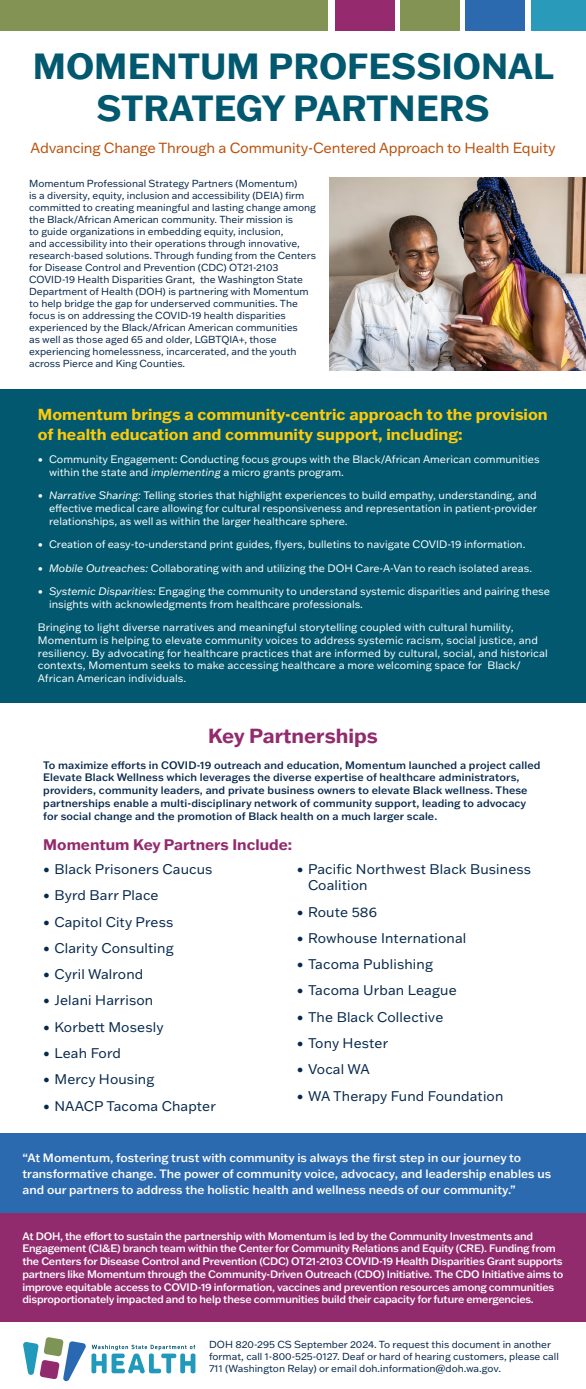
<style>
.page{position:relative;width:586px;height:1389px;background:#fff}
.page>*{position:absolute;margin:0;border:0;box-sizing:border-box;transform-origin:0 0}
.H1-Title{font:700 35.62px/42.8px "Franklin Gothic ATF";color:#01586f;text-align:center}
.H3_Subhead{font:700 20px "Franklin Gothic ATF";color:#922b6e}
.t1{font:700 15.62px/19.5px "Franklin Gothic ATF";color:#fdcb0a}
.t2{font:700 15px "Franklin Gothic ATF";color:#922b6e}
.H2_Subhead{font:14.38px "Franklin Gothic ATF";letter-spacing:-.01em;color:#b9500b}
.t3{font:13.75px/16.2px "Franklin Gothic ATF";letter-spacing:.01em;color:#07294c}
.Body_White{font:500 11.88px/15.6px "Franklin Gothic ATF";color:#fff}
.t4{font:10.62px/12.8px "Franklin Gothic ATF";color:#fff}
.Body_White-2{font:500 10.62px/12.8px "Franklin Gothic ATF";letter-spacing:-.02em;color:#fff}
.Body{font:500 10.62px/12.8px "Franklin Gothic ATF";letter-spacing:.01em;color:#07294c}
.Body-2{font:10px/12px "Franklin Gothic ATF";color:#07294c}
.Disclaimer{font:10px/12px "Franklin Gothic ATF";color:#07294c}
.s1{font-style:italic}
</style>
<div class="page">
<div style="left:0;top:0;width:327px;height:30px;background:#829354"></div>
<div style="left:336px;top:0;width:59px;height:30px;background:#952a6e"></div>
<div style="left:400px;top:0;width:60px;height:30px;background:#829354"></div>
<div style="left:465px;top:0;width:59px;height:30px;background:#2c6ab0"></div>
<div style="left:531px;top:0;width:55px;height:30px;background:#2a9abb"></div>
<img style="left:329px;top:178px;width:257px;height:193px">
<div style="left:0;top:389px;width:586px;height:313px;background:#01586f"></div>
<svg style="left:23px;top:1337px;width:172px;height:44px"></svg>
<div style="left:0;top:1213px;width:586px;height:109px;background:#922b6e"></div>
<div style="left:0;top:1134px;width:586px;height:79px;background:#2c6ab0"></div>
<h1 class="H1-Title" style="left:33px;top:43px;width:522px">MOMENTUM PROFESSIONAL<br>STRATEGY PARTNERS</h1>
<h2 class="H2_Subhead" style="left:31px;top:139px;width:526px">Advancing Change Through a Community-Centered Approach to Health Equity</h2>
<p class="Body-2" style="left:29px;top:177px;width:288px">Momentum Professional Strategy Partners (Momentum)<br>is a diversity, equity, inclusion and accessibility (DEIA) firm committed to creating meaningful and lasting change among the Black/African American community. Their mission is<br>to guide organizations in embedding equity, inclusion,<br>and accessibility into their operations through innovative, research-based solutions. Through funding from the Centers for Disease Control and Prevention (CDC) OT21-2103<br>COVID-19 Health Disparities Grant, the Washington State Department of Health (DOH) is partnering with Momentum to help bridge the gap for underserved communities. The focus is on addressing the COVID-19 health disparities experienced by the Black/African American communities<br>as well as those aged 65 and older, LGBTQIA+, those experiencing homelessness, incarcerated, and the youth across Pierce and King Counties.</p>
<p class="t1" style="left:38px;top:404px;width:511px">Momentum brings a community-centric approach to the provision of health education and community support, including:</p>
<p class="t4" style="left:49px;top:453px;width:492px;text-indent:-11px">• Community Engagement: Conducting focus groups with the Black/African American communities within the state and <span class="s1">implementing</span> a micro grants program.</p>
<p class="t4" style="left:49px;top:489px;width:489px;text-align:justify;text-indent:-11px"><span class="s1">• Narrative Sharing:</span> Telling stories that highlight experiences to build empathy, understanding, and effective medical care allowing for cultural responsiveness and representation in patient-provider relationships, as well as within the larger healthcare sphere.</p>
<p class="t4" style="left:38px;top:538px;width:489px">• Creation of easy-to-understand print guides, flyers, bulletins to navigate COVID-19 information.</p>
<p class="t4" style="left:38px;top:561px;width:496px"><span class="s1">• Mobile Outreaches:</span> Collaborating with and utilizing the DOH Care-A-Van to reach isolated areas.</p>
<p class="t4" style="left:49px;top:584px;width:502px;text-indent:-11px"><span class="s1">• Systemic Disparities:</span> Engaging the community to understand systemic disparities and pairing these insights with acknowledgments from healthcare professionals.</p>
<p class="t4" style="left:38px;top:621px;width:511px">Bringing to light diverse narratives and meaningful storytelling coupled with cultural humility, Momentum is helping to elevate community voices to address systemic racism, social justice, and resiliency. By advocating for healthcare practices that are informed by cultural, social, and historical contexts, Momentum seeks to make accessing healthcare a more welcoming space for Black/ African American individuals.</p>
<h3 class="H3_Subhead" style="left:208px;top:722px;width:171px">Key Partnerships</h3>
<p class="Body" style="left:43px;top:758px;width:498px">To maximize efforts in COVID-19 outreach and education, Momentum launched a project called Elevate Black Wellness which leverages the diverse expertise of healthcare administrators, providers, community leaders, and private business owners to elevate Black wellness. These partnerships enable a multi-disciplinary network of community support, leading to advocacy for social change and the promotion of Black health on a much larger scale.</p>
<h3 class="t2" style="left:43px;top:834px;width:250px">Momentum Key Partners Include:</h3>
<p class="t3" style="left:43px;top:861px;width:171px">• Black Prisoners Caucus</p>
<p class="t3" style="left:43px;top:887px;width:117px">• Byrd Barr Place</p>
<p class="t3" style="left:43px;top:913px;width:132px">• Capitol City Press</p>
<p class="t3" style="left:43px;top:939px;width:132px">• Clarity Consulting</p>
<p class="t3" style="left:43px;top:966px;width:102px">• Cyril Walrond</p>
<p class="t3" style="left:43px;top:992px;width:111px">• Jelani Harrison</p>
<p class="t3" style="left:43px;top:1018px;width:122px">• Korbett Mosesly</p>
<p class="t3" style="left:43px;top:1044px;width:79px">• Leah Ford</p>
<p class="t3" style="left:43px;top:1071px;width:113px">• Mercy Housing</p>
<p class="t3" style="left:43px;top:1097px;width:174px">• NAACP Tacoma Chapter</p>
<p class="t3" style="left:308px;top:861px;width:225px;text-indent:-11px">• Pacific Northwest Black Business<br>Coalition</p>
<p class="t3" style="left:297px;top:903px;width:82px">• Route 586</p>
<p class="t3" style="left:297px;top:929px;width:171px">• Rowhouse International</p>
<p class="t3" style="left:297px;top:956px;width:138px">• Tacoma Publishing</p>
<p class="t3" style="left:297px;top:982px;width:161px">• Tacoma Urban League</p>
<p class="t3" style="left:297px;top:1008px;width:148px">• The Black Collective</p>
<p class="t3" style="left:297px;top:1034px;width:93px">• Tony Hester</p>
<p class="t3" style="left:297px;top:1061px;width:75px">• Vocal WA</p>
<p class="t3" style="left:297px;top:1087px;width:208px">• WA Therapy Fund Foundation</p>
<p class="Body_White" style="left:22px;top:1150px;width:530px">“At Momentum, fostering trust with community is always the first step in our journey to transformative change. The power of community voice, advocacy, and leadership enables us and our partners to address the holistic health and wellness needs of our community.”</p>
<p class="Body_White-2" style="left:22px;top:1229px;width:542px">At DOH, the effort to sustain the partnership with Momentum is led by the Community Investments and Engagement (CI&amp;E) branch team within the Center for Community Relations and Equity (CRE). Funding from the Centers for Disease Control and Prevention (CDC) OT21-2103 COVID-19 Health Disparities Grant supports partners like Momentum through the Community-Driven Outreach (CDO) Initiative. The CDO Initiative aims to improve equitable access to COVID-19 information, vaccines and prevention resources among communities disproportionately impacted and to help these communities build their capacity for future emergencies.</p>
<p class="Disclaimer" style="left:209px;top:1338px;width:351px">DOH 820-295 CS September 2024. To request this document in another format, call 1-800-525-0127. Deaf or hard of hearing customers, please call<br>711 (Washington Relay) or email doh.information@doh.wa.gov.</p>
</div>
